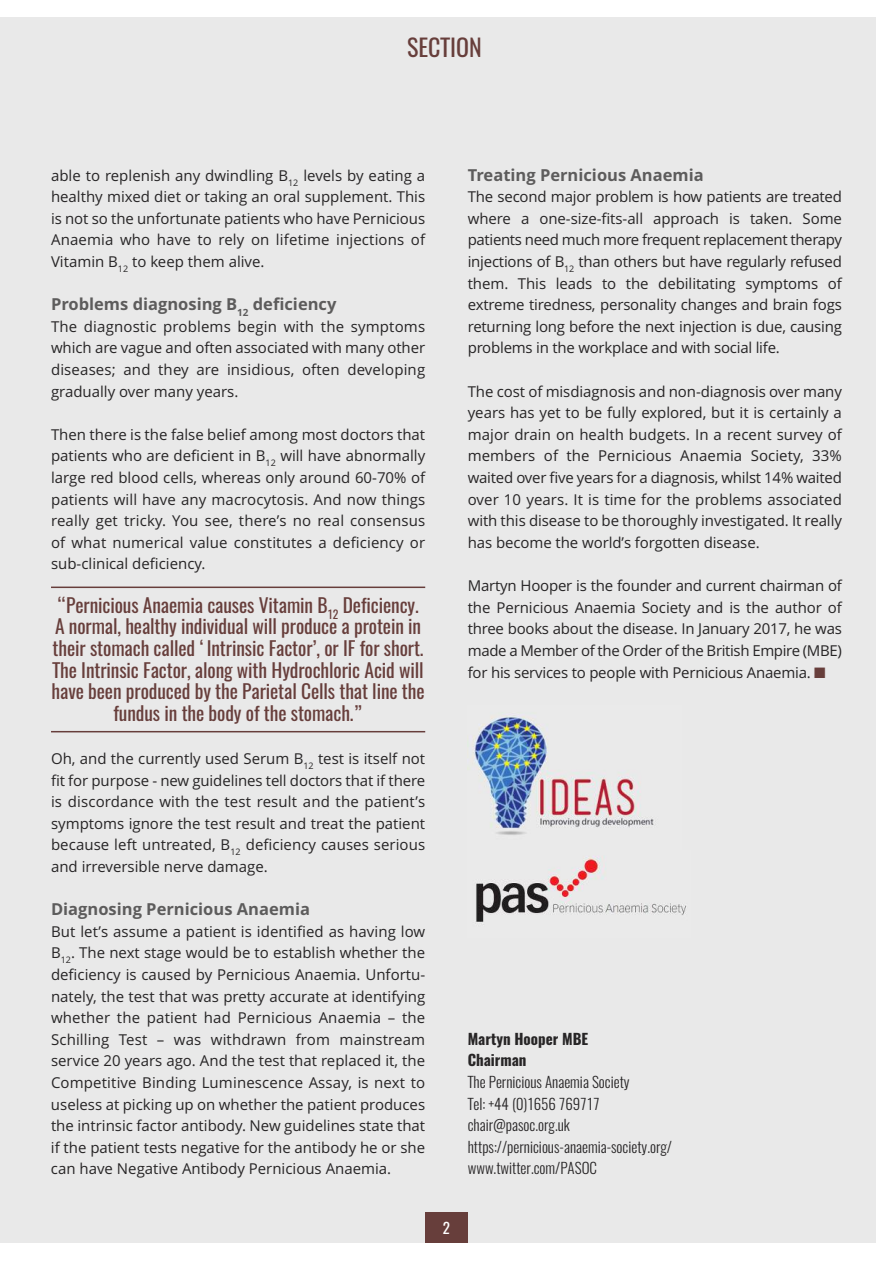
<style>
.page{position:relative;width:893px;height:1263px;background:#fff}
.page>*{position:absolute;margin:0;border:0;box-sizing:border-box;transform-origin:0 0}
.t1{font:24px "Oswald";color:#673e3b}
.t2{font:19.5px/21.6px "Oswald";letter-spacing:-.005em;color:#673e3b;text-align:center}
.t3{font:700 16.5px "Open Sans";color:#5d5c5c}
.t4{font:15px/21.6px "Open Sans";color:#272526;text-align:justify}
.t5{font:300 15px/21.6px "Oswald";color:#272526}
.t6{font:700 15px/21.6px "Oswald";color:#272526}
.t7{font:15px "Oswald";color:#fff}
.s1{color:#673e3b}
</style>
<div class="page">
<div style="left:0;top:17px;width:876px;height:1226px;background:#e9e9e9"></div>
<div style="left:425px;top:1212px;width:43px;height:31px;background:#673e3b"></div>
<hr style="left:51px;top:586px;width:374px;height:2px;background:#673e3b">
<hr style="left:51px;top:731px;width:374px;height:1px;background:#673e3b">
<img style="left:476px;top:856px;width:210px;height:66px">
<img style="left:470px;top:714px;width:184px;height:121px">
<h1 class="t1" style="left:407px;top:35px;width:76px">SECTION</h1>
<p class="t4" style="left:51px;top:165px;width:376px">able to replenish any dwindling B<sub>12</sub> levels by eating a healthy mixed diet or taking an oral supplement. This is not so the unfortunate patients who have Pernicious Anaemia who have to rely on lifetime injections of Vitamin B<sub>12</sub> to keep them alive.</p>
<p class="t3" style="left:51px;top:295px;width:287px">Problems diagnosing B<sub>12</sub> deficiency</p>
<p class="t4" style="left:51px;top:316px;width:376px">The diagnostic problems begin with the symptoms which are vague and often associated with many other diseases; and they are insidious, often developing gradually over many years.</p>
<p class="t4" style="left:51px;top:424px;width:376px">Then there is the false belief among most doctors that patients who are deficient in B<sub>12</sub> will have abnormally large red blood cells, whereas only around 60-70% of patients will have any macrocytosis. And now things really get tricky. You see, there’s no real consensus of what numerical value constitutes a deficiency or sub-clinical deficiency.</p>
<p class="t2" style="left:52px;top:595px;width:375px">“Pernicious Anaemia causes Vitamin B<sub>12</sub> Deficiency.<br>A normal, healthy individual will produce a protein in their stomach called ‘Intrinsic Factor’, or IF for short.<br>The Intrinsic Factor, along with Hydrochloric Acid will have been produced by the Parietal Cells that line the fundus in the body of the stomach.”</p>
<p class="t4" style="left:51px;top:748px;width:376px">Oh, and the currently used Serum B<sub>12</sub> test is itself not fit for purpose - new guidelines tell doctors that if there is discordance with the test result and the patient’s symptoms ignore the test result and treat the patient because left untreated, B<sub>12</sub> deficiency causes serious and irreversible nerve damage.</p>
<p class="t3" style="left:51px;top:900px;width:260px">Diagnosing Pernicious Anaemia</p>
<p class="t4" style="left:51px;top:921px;width:376px">But let’s assume a patient is identified as having low B<sub>12</sub>. The next stage would be to establish whether the deficiency is caused by Pernicious Anaemia. Unfortu&shy;nately, the test that was pretty accurate at identifying whether the patient had Pernicious Anaemia – the Schilling Test – was withdrawn from mainstream service 20 years ago. And the test that replaced it, the Competitive Binding Luminescence Assay, is next to useless at picking up on whether the patient produces the intrinsic factor antibody. New guidelines state that if the patient tests negative for the antibody he or she can have Negative Antibody Pernicious Anaemia.</p>
<p class="t7" style="left:443px;top:1219px;width:9px">2</p>
<p class="t3" style="left:468px;top:165px;width:237px">Treating Pernicious Anaemia</p>
<p class="t4" style="left:468px;top:186px;width:376px">The second major problem is how patients are treated where a one-size-fits-all approach is taken. Some patients need much more frequent replacement therapy injections of B<sub>12</sub> than others but have regularly refused them. This leads to the debilitating symptoms of extreme tiredness, personality changes and brain fogs returning long before the next injection is due, causing problems in the workplace and with social life.</p>
<p class="t4" style="left:468px;top:381px;width:376px">The cost of misdiagnosis and non-diagnosis over many years has yet to be fully explored, but it is certainly a major drain on health budgets. In a recent survey of members of the Pernicious Anaemia Society, 33% waited over five years for a diagnosis, whilst 14% waited over 10 years. It is time for the problems associated with this disease to be thoroughly investigated. It really has become the world’s forgotten disease.</p>
<p class="t4" style="left:468px;top:575px;width:376px">Martyn Hooper is the founder and current chairman of the Pernicious Anaemia Society and is the author of three books about the disease. In January 2017, he was made a Member of the Order of the British Empire (MBE) for his services to people with Pernicious Anaemia. <span class="s1">■</span></p>
<p class="t6" style="left:468px;top:1029px;width:122px">Martyn Hooper MBE<br>Chairman</p>
<p class="t5" style="left:468px;top:1072px;width:206px">The Pernicious Anaemia Society<br>Tel: +44 (0)1656 769717 chair@pasoc.org.uk https://pernicious-anaemia-society.org/ www.twitter.com/PASOC</p>
</div>
